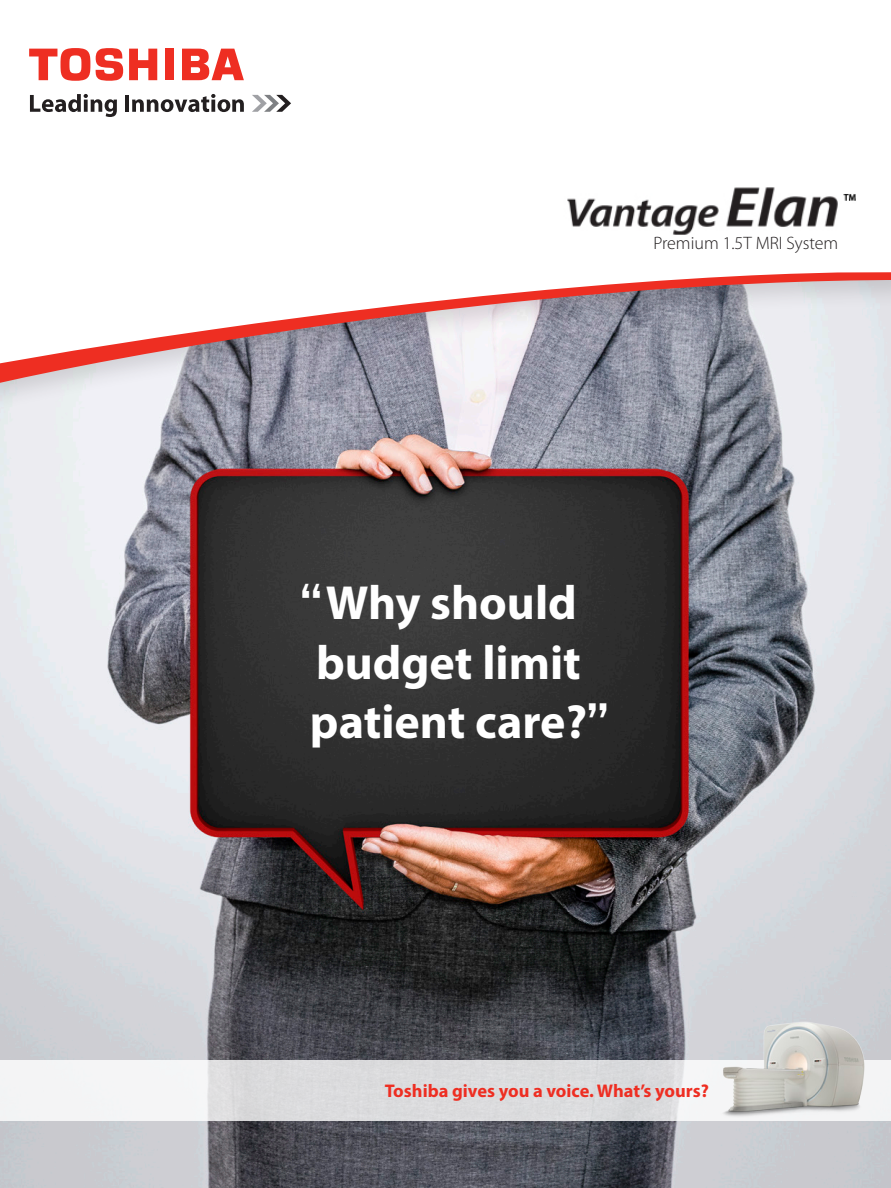
<style>
.page{position:relative;width:891px;height:1188px;background:#fff}
.page>*{position:absolute;margin:0;border:0;box-sizing:border-box;transform-origin:0 0}
.t1{font:700 48.15px/59.1px "Myriad Pro";color:#fff}
.t2{font:700 18.3px "Myriad Pro";color:#ee2e22}
.t3{font:300 18px "Myriad Pro";color:#231f20}
.s1{font-family:"Trade Gothic Bold Two";font-weight:400}
</style>
<div class="page">
<img style="left:0;top:414px;width:891px;height:774px">
<div style="left:0;top:0;width:891px;height:414px;background:#231f20;opacity:.15"></div>
<svg style="left:0;top:0;width:891px;height:264px"></svg>
<svg style="left:0;top:264px;width:891px;height:122px"></svg>
<svg style="left:0;top:1060px;width:891px;height:60px;fill:#dddddf"></svg>
<img style="left:564px;top:185px;width:294px;height:51px">
<img style="left:700px;top:1005px;width:180px;height:120px">
<svg style="left:252px;top:95px;width:39px;height:17px"></svg>
<svg style="left:30px;top:94px;width:87px;height:23px"></svg>
<hr style="left:125px;top:95px;width:4px;height:17px;background:#231f20">
<svg style="left:132px;top:94px;width:112px;height:18px"></svg>
<svg style="left:29px;top:48px;width:61px;height:33px"></svg>
<div style="left:165px;top:49px;width:9px;height:31px;background:#ee2e22"></div>
<svg style="left:129px;top:49px;width:28px;height:31px"></svg>
<svg style="left:182px;top:49px;width:62px;height:31px"></svg>
<svg style="left:96px;top:48px;width:27px;height:33px"></svg>
<p class="t3" style="left:653px;top:232px;width:186px">Premium 1.5T MRI System</p>
<p class="t1" style="left:301px;top:572px;width:309px"><span class="s1">“</span>Why should budget limit patient care?<span class="s1">”</span></p>
<p class="t2" style="left:385px;top:1079px;width:326px">Toshiba gives you a voice. What’s yours?</p>
</div>
